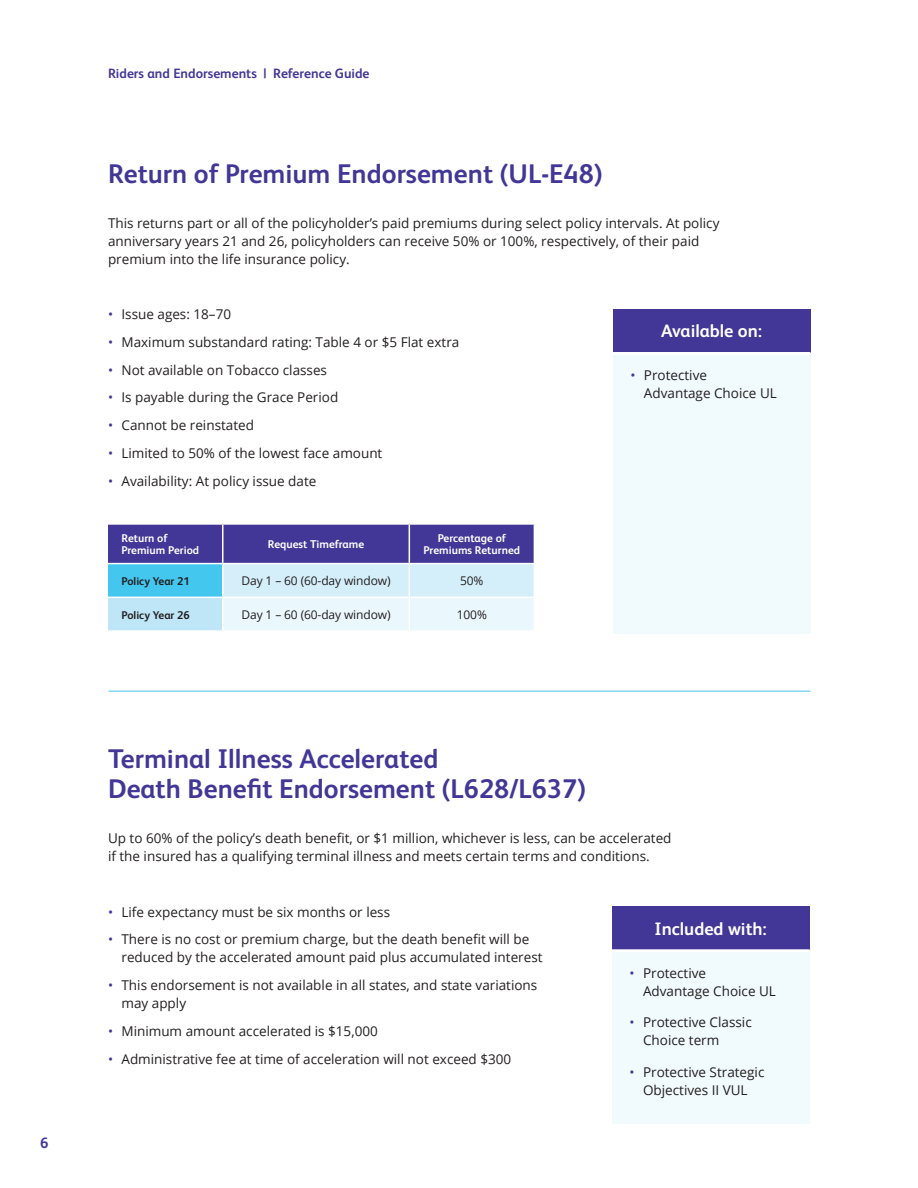
<style>
.page{position:relative;width:918px;height:1188px;background:#fff}
.page>*{position:absolute;margin:0;border:0;box-sizing:border-box;transform-origin:0 0}
.Section_Headline_No{font:700 27px/30px "FS Albert Pro";color:#423796}
.Section_Subhead{font:700 18px "FS Albert Pro";color:#fff}
.t1{font:700 15px "FS Albert Pro";color:#423796}
.Body_Copy{font:13.5px/18px "Open Sans";color:#231f20}
.t2{font:700 13.5px "FS Albert Pro";color:#423796}
.Chart_Graphic_Copy{font:12px "Open Sans";letter-spacing:-.01em;color:#231f20}
.Table_Column_Headers{font:700 11.25px/12px "FS Albert Pro";color:#fff}
.t3{font:700 11.25px "FS Albert Pro";color:#231f20}
.s1{color:#423796}
</style>
<div class="page">
<svg style="left:108px;top:525px;width:426px;height:105px;background:#95a9d4"></svg>
<hr style="left:108px;top:563px;width:115px;height:1px;background:#fff">
<hr style="left:223px;top:563px;width:186px;height:1px;background:#fff">
<hr style="left:409px;top:563px;width:126px;height:1px;background:#fff">
<hr style="left:108px;top:597px;width:115px;height:1px;background:#fff">
<hr style="left:223px;top:597px;width:186px;height:1px;background:#fff">
<hr style="left:409px;top:597px;width:126px;height:1px;background:#fff">
<hr style="left:222px;top:564px;width:2px;height:33px;background:#fff">
<hr style="left:222px;top:598px;width:2px;height:32px;background:#fff">
<hr style="left:222px;top:525px;width:2px;height:38px;background:#fff">
<hr style="left:409px;top:525px;width:1px;height:38px;background:#fff">
<hr style="left:409px;top:564px;width:1px;height:33px;background:#fff">
<hr style="left:409px;top:598px;width:1px;height:32px;background:#fff">
<div style="left:612px;top:906px;width:198px;height:217px;background:#f1fafd"></div>
<div style="left:612px;top:906px;width:198px;height:43px;background:#423796"></div>
<hr style="left:612px;top:949px;width:198px;height:3px;background:#fff">
<div style="left:613px;top:326px;width:197px;height:308px;background:#f1fafd"></div>
<div style="left:613px;top:309px;width:197px;height:43px;background:#423796"></div>
<hr style="left:613px;top:352px;width:197px;height:3px;background:#fff">
<hr style="left:108px;top:691px;width:702px;height:1px;background:#44c7ee">
<p class="t1" style="left:40px;top:1132px;width:10px">6</p>
<p class="t2" style="left:108px;top:64px;width:263px">Riders and Endorsements | Reference Guide</p>
<p class="Section_Headline_No" style="left:108px;top:157px;width:496px">Return of Premium Endorsement (UL-E48)</p>
<p class="Body_Copy" style="left:108px;top:214px;width:613px">This returns part or all of the policyholder’s paid premiums during select policy intervals. At policy anniversary years 21 and 26, policyholders can receive 50% or 100%, respectively, of their paid premium into the life insurance policy.</p>
<p class="Body_Copy" style="left:108px;top:305px;width:125px"><span class="s1">•</span> Issue ages: 18–70</p>
<p class="Body_Copy" style="left:108px;top:333px;width:353px"><span class="s1">•</span> Maximum substandard rating: Table 4 or $5 Flat extra</p>
<p class="Body_Copy" style="left:108px;top:361px;width:221px"><span class="s1">•</span> Not available on Tobacco classes</p>
<p class="Body_Copy" style="left:108px;top:388px;width:232px"><span class="s1">•</span> Is payable during the Grace Period</p>
<p class="Body_Copy" style="left:108px;top:416px;width:148px"><span class="s1">•</span> Cannot be reinstated</p>
<p class="Body_Copy" style="left:108px;top:444px;width:276px"><span class="s1">•</span> Limited to 50% of the lowest face amount</p>
<p class="Body_Copy" style="left:108px;top:471px;width:210px"><span class="s1">•</span> Availability: At policy issue date</p>
<p class="Table_Column_Headers" style="left:122px;top:532px;width:79px">Return of<br>Premium Period</p>
<p class="Table_Column_Headers" style="left:268px;top:538px;width:98px">Request Timeframe</p>
<p class="Table_Column_Headers" style="left:438px;top:532px;width:70px">Percentage of</p>
<p class="Table_Column_Headers" style="left:424px;top:544px;width:98px">Premiums Returned</p>
<p class="t3" style="left:122px;top:573px;width:70px">Policy Year 21</p>
<p class="Chart_Graphic_Copy" style="left:242px;top:572px;width:151px">Day 1 – 60 (60-day window)</p>
<p class="Chart_Graphic_Copy" style="left:460px;top:572px;width:25px">50%</p>
<p class="t3" style="left:122px;top:607px;width:70px">Policy Year 26</p>
<p class="Chart_Graphic_Copy" style="left:242px;top:606px;width:151px">Day 1 – 60 (60-day window)</p>
<p class="Chart_Graphic_Copy" style="left:457px;top:606px;width:32px">100%</p>
<p class="Section_Subhead" style="left:661px;top:319px;width:103px">Available on:</p>
<p class="Body_Copy" style="left:644px;top:366px;width:134px;text-indent:-14px"><span class="s1">•</span> Protective<br>Advantage Choice UL</p>
<p class="Section_Headline_No" style="left:108px;top:742px;width:480px">Terminal Illness Accelerated<br>Death Benefit Endorsement (L628/L637)</p>
<p class="Body_Copy" style="left:108px;top:829px;width:565px">Up to 60% of the policy’s death benefit, or $1 million, whichever is less, can be accelerated if the insured has a qualifying terminal illness and meets certain terms and conditions.</p>
<p class="Body_Copy" style="left:108px;top:902px;width:284px"><span class="s1">•</span> Life expectancy must be six months or less</p>
<p class="Body_Copy" style="left:122px;top:930px;width:423px;text-indent:-14px"><span class="s1">•</span> There is no cost or premium charge, but the death benefit will be reduced by the accelerated amount paid plus accumulated interest</p>
<p class="Body_Copy" style="left:122px;top:976px;width:417px;text-indent:-14px"><span class="s1">•</span> This endorsement is not available in all states, and state variations may apply</p>
<p class="Body_Copy" style="left:108px;top:1022px;width:271px"><span class="s1">•</span> Minimum amount accelerated is $15,000</p>
<p class="Body_Copy" style="left:108px;top:1049px;width:405px"><span class="s1">•</span> Administrative fee at time of acceleration will not exceed $300</p>
<p class="Section_Subhead" style="left:655px;top:916px;width:114px">Included with:</p>
<p class="Body_Copy" style="left:643px;top:963px;width:134px;text-indent:-14px"><span class="s1">•</span> Protective<br>Advantage Choice UL</p>
<p class="Body_Copy" style="left:643px;top:1013px;width:110px;text-indent:-14px"><span class="s1">•</span> Protective Classic<br>Choice term</p>
<p class="Body_Copy" style="left:630px;top:1062px;width:136px;text-align:center"><span class="s1">•</span> Protective Strategic<br>Objectives II VUL</p>
</div>
